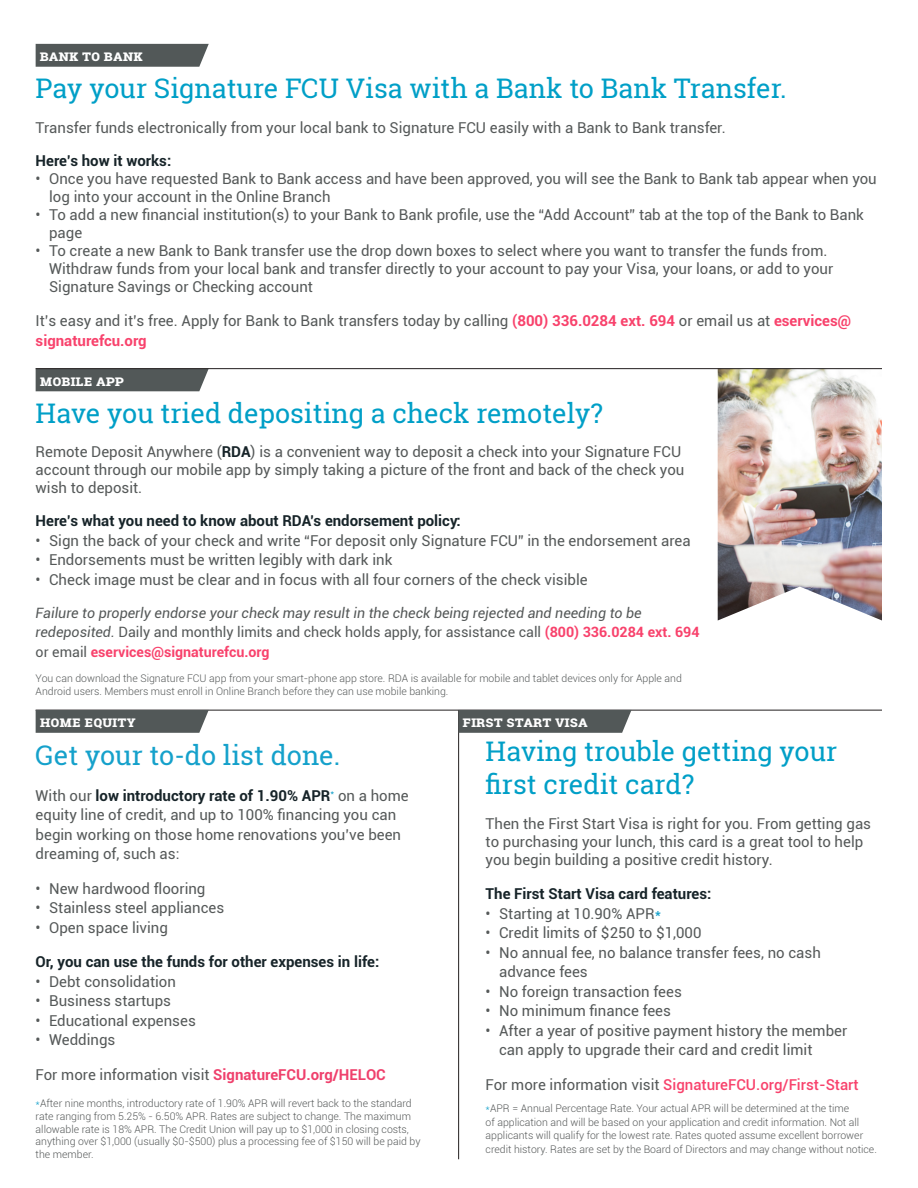
<style>
.page{position:relative;width:918px;height:1188px;background:#fff}
.page>*{position:absolute;margin:0;border:0;box-sizing:border-box;transform-origin:0 0}
.Body_Copy_Subhead{font:27px/33px "Roboto Slab";color:#009fc7}
.Body_Copy_Subhead-2{font:27px "Roboto Slab";color:#15a1cb}
.Body_Copy_Subhead-3{font:15px/18px "Roboto";color:#555959}
.Body_Copy_Subhead-4{font:700 15px "Roboto";color:#172429}
.Body_Copy_Subhead-5{font:500 15px "Roboto";color:#f8426c}
.t1{font:700 15px "Roboto Slab";color:#fff}
.Body_Copy_Subhead-6{font:italic 14.25px/19.5px "Roboto";color:#555959}
.Body_Copy_Subhead-7{font:300 10.5px/12.6px "Roboto";color:#555959}
.Body_Copy_Subhead-8{font:300 10.5px/13.5px "Roboto";color:#565959}
.s1{font-weight:700;color:#f8426c}
.s2{font-weight:700;color:#172429}
.s3{font-style:normal}
.s4{font-weight:700;font-style:normal;color:#f8426c}
.s5{font-weight:700;color:#ef406c}
.s6{color:#15a1cb}
.s7{font-weight:400;color:#555959}
</style>
<div class="page">
<hr style="left:36px;top:710px;width:846px;height:1px;background:#231f20">
<hr style="left:458px;top:710px;width:1px;height:449px;background:#231f20">
<img style="left:718px;top:369px;width:164px;height:252px">
<svg style="left:36px;top:710px;width:173px;height:23px;background:#585e5e"></svg>
<svg style="left:36px;top:369px;width:173px;height:22px;background:#565c5c"></svg>
<svg style="left:36px;top:44px;width:173px;height:23px;background:#585e5e"></svg>
<svg style="left:458px;top:710px;width:174px;height:23px;background:#585e5e"></svg>
<hr style="left:36px;top:368px;width:846px;height:1px;background:#231f20">
<p class="t1" style="left:40px;top:45px;width:105px">Bank to Bank</p>
<p class="Body_Copy_Subhead" style="left:36px;top:72px;width:753px">Pay your Signature FCU Visa with a Bank to Bank Transfer.</p>
<p class="Body_Copy_Subhead-3" style="left:36px;top:118px;width:692px">Transfer funds electronically from your local bank to Signature FCU easily with a Bank to Bank transfer.</p>
<p class="Body_Copy_Subhead-4" style="left:36px;top:150px;width:137px">Here’s how it works:</p>
<p class="Body_Copy_Subhead-3" style="left:49px;top:169px;width:829px;text-indent:-13px">• Once you have requested Bank to Bank access and have been approved, you will see the Bank to Bank tab appear when you log into your account in the Online Branch</p>
<p class="Body_Copy_Subhead-3" style="left:49px;top:205px;width:816px;text-indent:-13px">• To add a new financial institution(s) to your Bank to Bank profile, use the “Add Account” tab at the top of the Bank to Bank page</p>
<p class="Body_Copy_Subhead-3" style="left:49px;top:241px;width:786px;text-indent:-13px">• To create a new Bank to Bank transfer use the drop down boxes to select where you want to transfer the funds from.<br>Withdraw funds from your local bank and transfer directly to your account to pay your Visa, your loans, or add to your<br>Signature Savings or Checking account</p>
<p class="Body_Copy_Subhead-3" style="left:36px;top:311px;width:817px;line-height:19.5px">It’s easy and it’s free. Apply for Bank to Bank transfers today by calling <span class="s1">(800) 336.0284 ext. 694</span> or email us at <span class="s1">eservices@ signaturefcu.org</span></p>
<p class="t1" style="left:40px;top:370px;width:86px">Mobile App</p>
<p class="Body_Copy_Subhead" style="left:36px;top:396px;width:569px">Have you tried depositing a check remotely?</p>
<p class="Body_Copy_Subhead-3" style="left:36px;top:442px;width:650px">Remote Deposit Anywhere (<span class="s2">RDA</span>) is a convenient way to deposit a check into your Signature FCU account through our mobile app by simply taking a picture of the front and back of the check you wish to deposit.</p>
<p class="Body_Copy_Subhead-4" style="left:36px;top:510px;width:427px">Here’s what you need to know about RDA’s endorsement policy:</p>
<p class="Body_Copy_Subhead-3" style="left:36px;top:531px;width:657px">• Sign the back of your check and write “For deposit only Signature FCU” in the endorsement area</p>
<p class="Body_Copy_Subhead-3" style="left:36px;top:550px;width:358px">• Endorsements must be written legibly with dark ink</p>
<p class="Body_Copy_Subhead-3" style="left:36px;top:570px;width:554px">• Check image must be clear and in focus with all four corners of the check visible</p>
<p class="Body_Copy_Subhead-6" style="left:36px;top:602px;width:666px">Failure to properly endorse your check may result in the check being rejected and needing to be redeposited. <span class="s3">Daily and monthly limits and check holds apply, for assistance call</span> <span class="s4">(800) 336.0284 ext. 694 </span><span class="s3">or email</span> <span class="s4">eservices@signaturefcu.org</span></p>
<p class="Body_Copy_Subhead-7" style="left:36px;top:672px;width:648px">You can download the Signature FCU app from your smart-phone app store. RDA is available for mobile and tablet devices only for Apple and<br>Android users. Members must enroll in Online Branch before they can use mobile banking.</p>
<p class="t1" style="left:40px;top:711px;width:97px">Home Equity</p>
<p class="Body_Copy_Subhead-2" style="left:36px;top:736px;width:306px">Get your to-do list done.</p>
<p class="Body_Copy_Subhead-3" style="left:36px;top:785px;width:375px;line-height:19.5px">With our <span class="s2">low introductory rate of 1.90% APR</span><sup>*</sup> on a home equity line of credit, and up to 100% financing you can begin working on those home renovations you’ve been dreaming of, such as:</p>
<p class="Body_Copy_Subhead-3" style="left:36px;top:879px;width:171px">• New hardwood flooring</p>
<p class="Body_Copy_Subhead-3" style="left:36px;top:898px;width:190px">• Stainless steel appliances</p>
<p class="Body_Copy_Subhead-3" style="left:36px;top:918px;width:134px">• Open space living</p>
<p class="Body_Copy_Subhead-4" style="left:36px;top:951px;width:345px">Or, you can use the funds for other expenses in life:</p>
<p class="Body_Copy_Subhead-3" style="left:36px;top:972px;width:142px">• Debt consolidation</p>
<p class="Body_Copy_Subhead-3" style="left:36px;top:991px;width:137px">• Business startups</p>
<p class="Body_Copy_Subhead-3" style="left:36px;top:1011px;width:162px">• Educational expenses</p>
<p class="Body_Copy_Subhead-3" style="left:36px;top:1030px;width:81px">• Weddings</p>
<p class="Body_Copy_Subhead-3" style="left:36px;top:1065px;width:352px">For more information visit <span class="s5">SignatureFCU.org/HELOC</span></p>
<p class="Body_Copy_Subhead-7" style="left:36px;top:1097px;width:386px"><span class="s6">*</span>After nine months, introductory rate of 1.90% APR will revert back to the standard rate ranging from 5.25% - 6.50% APR. Rates are subject to change. The maximum allowable rate is 18% APR. The Credit Union will pay up to $1,000 in closing costs, anything over $1,000 (usually $0-$500) plus a processing fee of $150 will be paid by the member.</p>
<p class="t1" style="left:463px;top:711px;width:127px">First Start Visa</p>
<p class="Body_Copy_Subhead" style="left:486px;top:735px;width:353px">Having trouble getting your first credit card?</p>
<p class="Body_Copy_Subhead-3" style="left:486px;top:814px;width:387px">Then the First Start Visa is right for you. From getting gas to purchasing your lunch, this card is a great tool to help you begin building a positive credit history.</p>
<p class="Body_Copy_Subhead-4" style="left:486px;top:883px;width:227px">The First Start Visa card features:</p>
<p class="Body_Copy_Subhead-3" style="left:486px;top:904px;width:177px">• Starting at 10.90% APR<span class="s6">*</span></p>
<p class="Body_Copy_Subhead-3" style="left:486px;top:923px;width:217px">• Credit limits of $250 to $1,000</p>
<p class="Body_Copy_Subhead-3" style="left:499px;top:942px;width:323px;line-height:19.5px;text-indent:-14px">• No annual fee, no balance transfer fees, no cash advance fees</p>
<p class="Body_Copy_Subhead-3" style="left:486px;top:982px;width:198px">• No foreign transaction fees</p>
<p class="Body_Copy_Subhead-3" style="left:486px;top:1001px;width:187px">• No minimum finance fees</p>
<p class="Body_Copy_Subhead-3" style="left:499px;top:1020px;width:350px;line-height:19.5px;text-indent:-14px">• After a year of positive payment history the member can apply to upgrade their card and credit limit</p>
<p class="Body_Copy_Subhead-5" style="left:486px;top:1074px;width:375px"><span class="s7">For more information visit</span> SignatureFCU.org/First-Start</p>
<p class="Body_Copy_Subhead-8" style="left:486px;top:1101px;width:393px"><span class="s6">*</span>APR = Annual Percentage Rate. Your actual APR will be determined at the time<br>of application and will be based on your application and credit information. Not all applicants will qualify for the lowest rate. Rates quoted assume excellent borrower credit history. Rates are set by the Board of Directors and may change without notice.</p>
</div>
